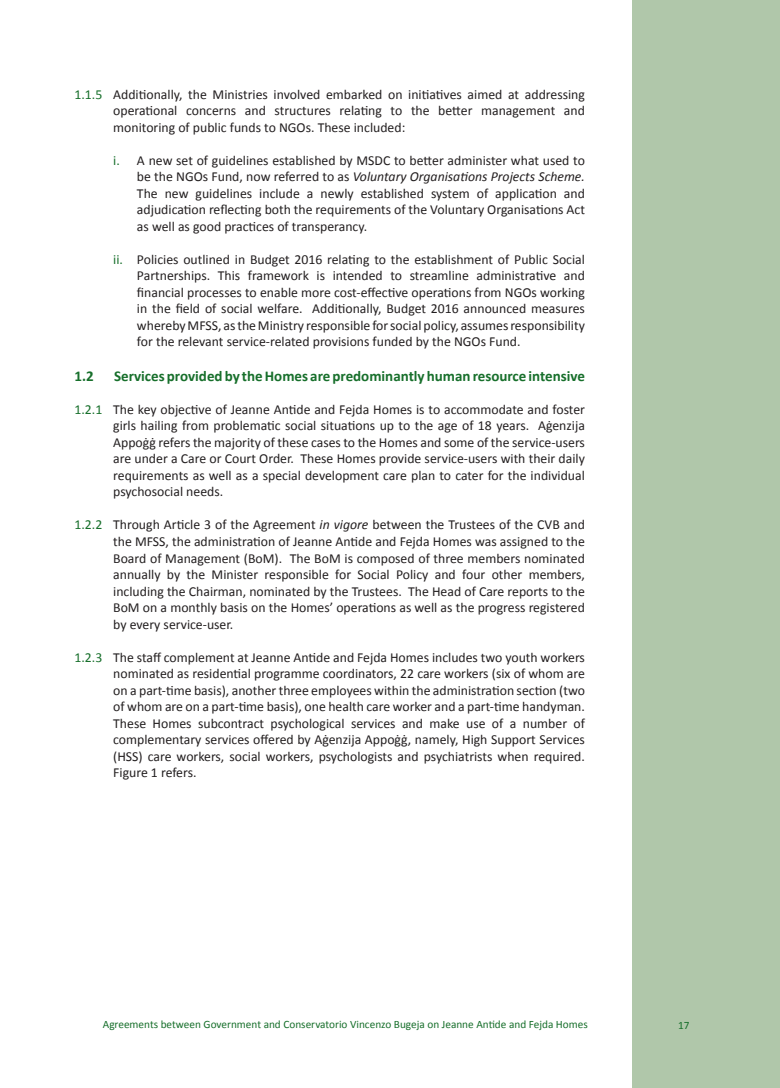
<style>
.page{position:relative;width:780px;height:1088px;background:#fff}
.page>*{position:absolute;margin:0;border:0;box-sizing:border-box;transform-origin:0 0}
.Heading_2{font:700 15px "Calibri";color:#176f2b}
.Bullet_style_1{font:13.75px/16.5px "Calibri";color:#231f20;text-align:justify}
.t1{font:11.25px "Calibri";color:#176f2b}
.s1{color:#176f2b}
.s2{font-style:italic}
</style>
<div class="page">
<div style="left:632px;top:0;width:148px;height:1088px;background:#b0c7aa"></div>
<p class="Bullet_style_1" style="left:113px;top:86px;width:473px;text-indent:-39px"><span class="s1">1.1.5</span> Additionally, the Ministries involved embarked on initiatives aimed at addressing operational concerns and structures relating to the better management and monitoring of public funds to NGOs. These included:</p>
<p class="Bullet_style_1" style="left:137px;top:152px;width:449px;text-indent:-24px"><span class="s1">i.</span> A new set of guidelines established by MSDC to better administer what used to be the NGOs Fund, now referred to as <span class="s2">Voluntary Organisations Projects Scheme.<br></span>The new guidelines include a newly established system of application and adjudication reflecting both the requirements of the Voluntary Organisations Act as well as good practices of transperancy.</p>
<p class="Bullet_style_1" style="left:137px;top:251px;width:449px;text-indent:-24px"><span class="s1">ii.</span> Policies outlined in Budget 2016 relating to the establishment of Public Social Partnerships. This framework is intended to streamline administrative and financial processes to enable more cost-effective operations from NGOs working in the field of social welfare. Additionally, Budget 2016 announced measures whereby MFSS, as the Ministry responsible for social policy, assumes responsibility for the relevant service-related provisions funded by the NGOs Fund.</p>
<p class="Heading_2" style="left:74px;top:365px;width:21px">1.2</p>
<p class="Heading_2" style="left:114px;top:365px;width:472px">Services provided by the Homes are predominantly human resource intensive</p>
<p class="Bullet_style_1" style="left:113px;top:401px;width:473px;text-indent:-39px"><span class="s1">1.2.1</span> The key objective of Jeanne Antide and Fejda Homes is to accommodate and foster girls hailing from problematic social situations up to the age of 18 years. Aġenzija Appoġġ refers the majority of these cases to the Homes and some of the service-users are under a Care or Court Order. These Homes provide service-users with their daily requirements as well as a special development care plan to cater for the individual psychosocial needs.</p>
<p class="Bullet_style_1" style="left:113px;top:516px;width:473px;text-indent:-39px"><span class="s1">1.2.2</span> Through Article 3 of the Agreement <span class="s2">in vigore</span> between the Trustees of the CVB and the MFSS, the administration of Jeanne Antide and Fejda Homes was assigned to the Board of Management (BoM). The BoM is composed of three members nominated annually by the Minister responsible for Social Policy and four other members, including the Chairman, nominated by the Trustees. The Head of Care reports to the BoM on a monthly basis on the Homes’ operations as well as the progress registered by every service-user.</p>
<p class="Bullet_style_1" style="left:113px;top:648px;width:473px;text-indent:-39px"><span class="s1">1.2.3</span> The staff complement at Jeanne Antide and Fejda Homes includes two youth workers nominated as residential programme coordinators, 22 care workers (six of whom are on a part-time basis), another three employees within the administration section (two of whom are on a part-time basis), one health care worker and a part-time handyman.<br>These Homes subcontract psychological services and make use of a number of complementary services offered by Aġenzija Appoġġ, namely, High Support Services (HSS) care workers, social workers, psychologists and psychiatrists when required.<br>Figure 1 refers.</p>
<p class="t1" style="left:103px;top:1016px;width:486px">Agreements between Government and Conservatorio Vincenzo Bugeja on Jeanne Antide and Fejda Homes</p>
<p class="t1" style="left:678px;top:1017px;width:13px">17</p>
</div>
